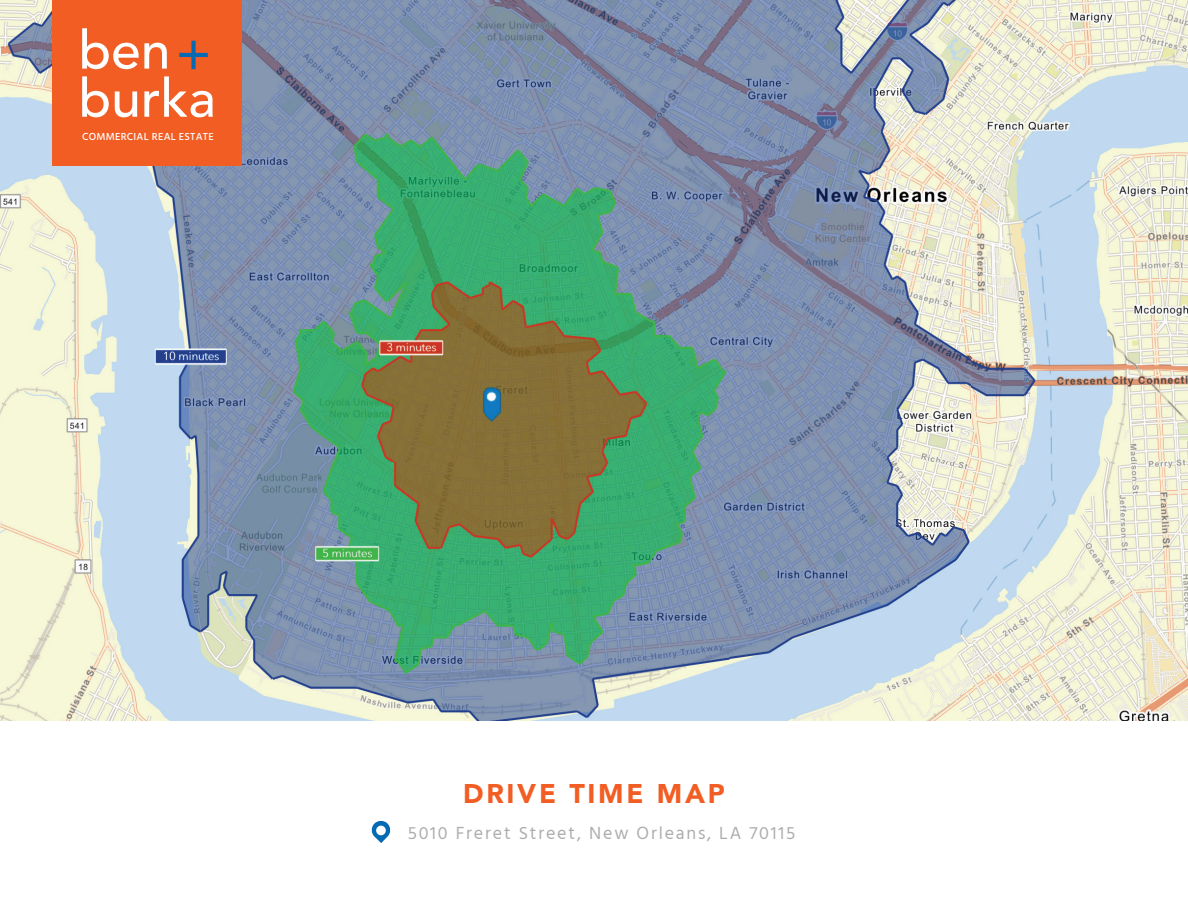
<style>
.page{position:relative;width:1188px;height:918px;background:#fff}
.page>*{position:absolute;margin:0;border:0;box-sizing:border-box;transform-origin:0 0}
.t1{font:900 27px "Avenir";letter-spacing:.1em;color:#f25d23}
.t2{font:18px "Hind";letter-spacing:.1em;color:#aeadad}
.t3{font:500 10.5px "Hind";letter-spacing:.025em;color:#fff}
</style>
<div class="page">
<img style="left:0;top:0;width:1187px;height:721px">
<svg style="left:372px;top:821px;width:18px;height:22px"></svg>
<div style="left:376px;top:825px;width:10px;height:10px;background:#fff;border-radius:50%"></div>
<div style="left:53px;top:0;width:189px;height:166px;background:#f25d23"></div>
<svg style="left:82px;top:28px;width:85px;height:41px"></svg>
<svg style="left:179px;top:41px;width:29px;height:28px"></svg>
<svg style="left:82px;top:76px;width:27px;height:41px"></svg>
<svg style="left:115px;top:91px;width:22px;height:26px"></svg>
<svg style="left:144px;top:76px;width:69px;height:41px"></svg>
<p class="t3" style="left:82px;top:129px;width:133px">COMMERCIAL REAL ESTATE</p>
<h1 class="t1" style="left:463px;top:771px;width:263px">DRIVE TIME MAP</h1>
<p class="t2" style="left:408px;top:821px;width:389px">5010 Freret Street, New Orleans, LA 70115</p>
</div>
